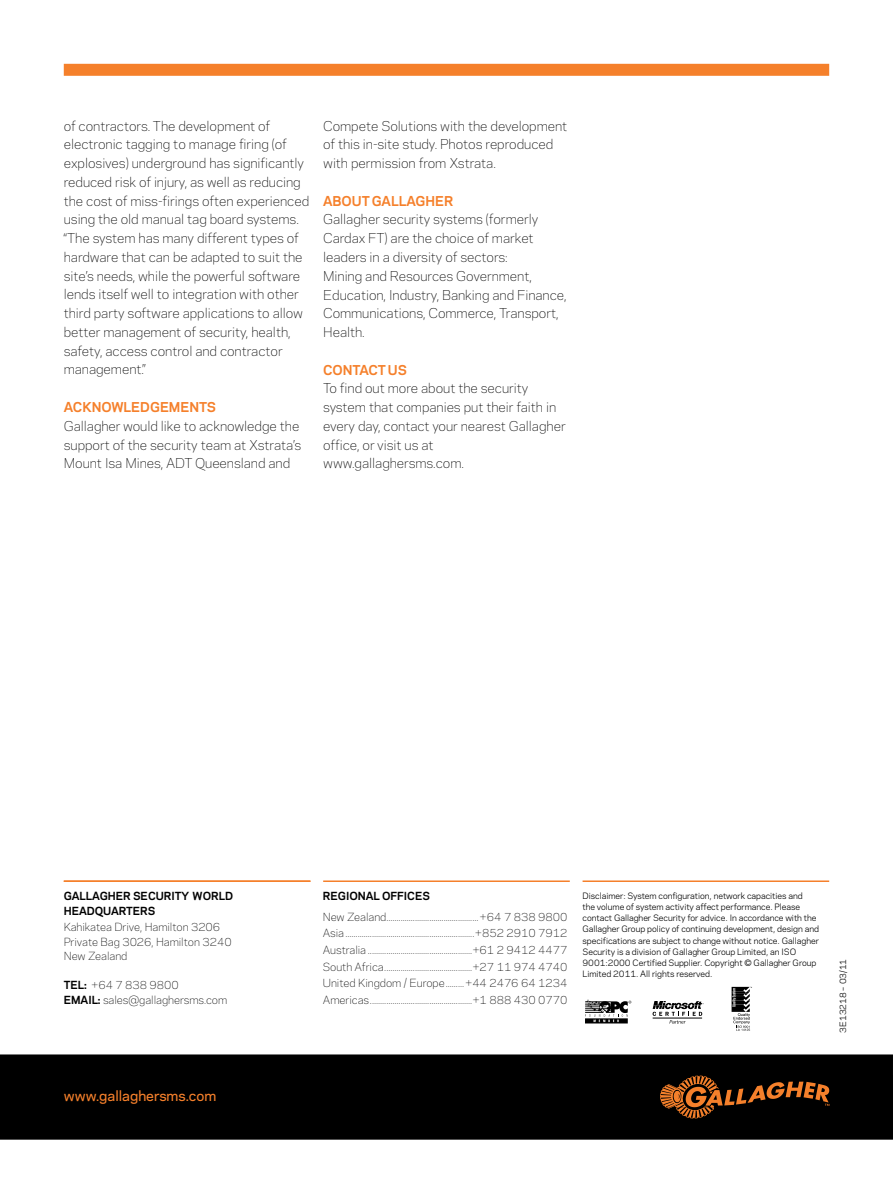
<style>
.page{position:relative;width:893px;height:1191px;background:#fff}
.page>*{position:absolute;margin:0;border:0;box-sizing:border-box;transform-origin:0 0}
.t1{font:500 13.5px "Galaxie Polaris";color:#f5802b}
.t2{font:300 12.75px/18.8px "Galaxie Polaris";letter-spacing:-.005em;color:#000}
.t3{font:700 12.75px "Galaxie Polaris";letter-spacing:-.005em;color:#f5802b}
.t4{font:300 10.5px/16.6px "Galaxie Polaris";letter-spacing:-.005em;color:#000}
.t5{font:700 10.5px "Galaxie Polaris";letter-spacing:-.005em;color:#000}
.t6{font:8.25px/11.2px "Galaxie Polaris";letter-spacing:-.005em;color:#000}
.s1{font-weight:700}
</style>
<div class="page">
<div style="left:64px;top:64px;width:765px;height:12px;background:#f5802b"></div>
<div style="left:0;top:1054px;width:893px;height:85px;background:#000"></div>
<svg style="left:660px;top:1075px;width:169px;height:43px;background:#44230c"></svg>
<hr style="left:323px;top:880px;width:247px;height:2px;background:#f5802b">
<hr style="left:583px;top:880px;width:246px;height:2px;background:#f5802b">
<hr style="left:64px;top:880px;width:246px;height:2px;background:#f5802b">
<svg style="left:653px;top:1001px;width:51px;height:22px"></svg>
<svg style="left:732px;top:986px;width:20px;height:44px"></svg>
<svg style="left:585px;top:999px;width:46px;height:24px"></svg>
<p class="t2" style="left:64px;top:116px;width:247px">of contractors. The development of electronic tagging to manage firing (of explosives) underground has significantly reduced risk of injury, as well as reducing the cost of miss-firings often experienced using the old manual tag board systems. “The system has many different types of hardware that can be adapted to suit the site’s needs, while the powerful software lends itself well to integration with other third party software applications to allow better management of security, health, safety, access control and contractor management.”</p>
<p class="t3" style="left:64px;top:397px;width:154px">ACKNOWLEDGEMENTS</p>
<p class="t2" style="left:64px;top:416px;width:239px">Gallagher would like to acknowledge the support of the security team at Xstrata’s<br>Mount Isa Mines, ADT Queensland and</p>
<p class="t2" style="left:323px;top:116px;width:246px">Compete Solutions with the development of this in-site study. Photos reproduced with permission from Xstrata.</p>
<p class="t3" style="left:323px;top:191px;width:132px">ABOUT GALLAGHER</p>
<p class="t2" style="left:323px;top:209px;width:245px">Gallagher security systems (formerly Cardax FT) are the choice of market leaders in a diversity of sectors:<br>Mining and Resources Government, Education, Industry, Banking and Finance, Communications, Commerce, Transport, Health.</p>
<p class="t3" style="left:323px;top:360px;width:85px">CONTACT US</p>
<p class="t2" style="left:323px;top:378px;width:244px">To find out more about the security system that companies put their faith in every day, contact your nearest Gallagher office, or visit us at www.gallaghersms.com.</p>
<p class="t5" style="left:64px;top:888px;width:13px">GALLAGHER</p>
<p class="t5" style="left:133px;top:888px;width:16px">SECUR</p>
<p class="t5" style="left:171px;top:888px;width:40px">ITY WORLD</p>
<p class="t5" style="left:64px;top:902px;width:17px">HEAD</p>
<p class="t5" style="left:95px;top:902px;width:17px">QUARTERS</p>
<p class="t4" style="left:64px;top:919px;width:169px;line-height:14.5px">Kahikatea Drive, Hamilton 3206<br>Private Bag 3026, Hamilton 3240<br>New Zealand</p>
<p class="t4" style="left:64px;top:977px;width:165px;line-height:14.5px"><span class="s1">TEL:</span> +64 7 838 9800<br><span class="s1">EMAI L:</span> sales@gallaghersms.com</p>
<p class="t1" style="left:64px;top:1085px;width:154px">www.gallaghersms.com</p>
<p class="t5" style="left:323px;top:888px;width:109px">REGIONAL OFFICES</p>
<p class="t4" style="left:323px;top:908px;width:246px;text-align:justify">New Zealand.............................................+64 7 838 9800<br>Asia...............................................................+852 2910 7912<br>Australia ...................................................+61 2 9412 4477<br>South Africa...........................................+27 11 974 4740<br>United Kingdom / Europe.........+44 2476 64 1234<br>Americas..................................................+1 888 430 0770</p>
<p class="t6" style="left:583px;top:889px;width:238px">Disclaimer: System configuration, network capacities and<br>the volume of system activity affect performance. Please contact Gallagher Security for advice. In accordance with the Gallagher Group policy of continuing development, design and specifications are subject to change without notice. Gallagher Security is a division of Gallagher Group Limited, an ISO 9001:2000 Certified Supplier. Copyright © Gallagher Group Limited 2011. All rights reserved.</p>
<p class="t6" style="left:837px;top:1032px;width:75px;rotate:-90deg">3E13218 – 03/11</p>
</div>
